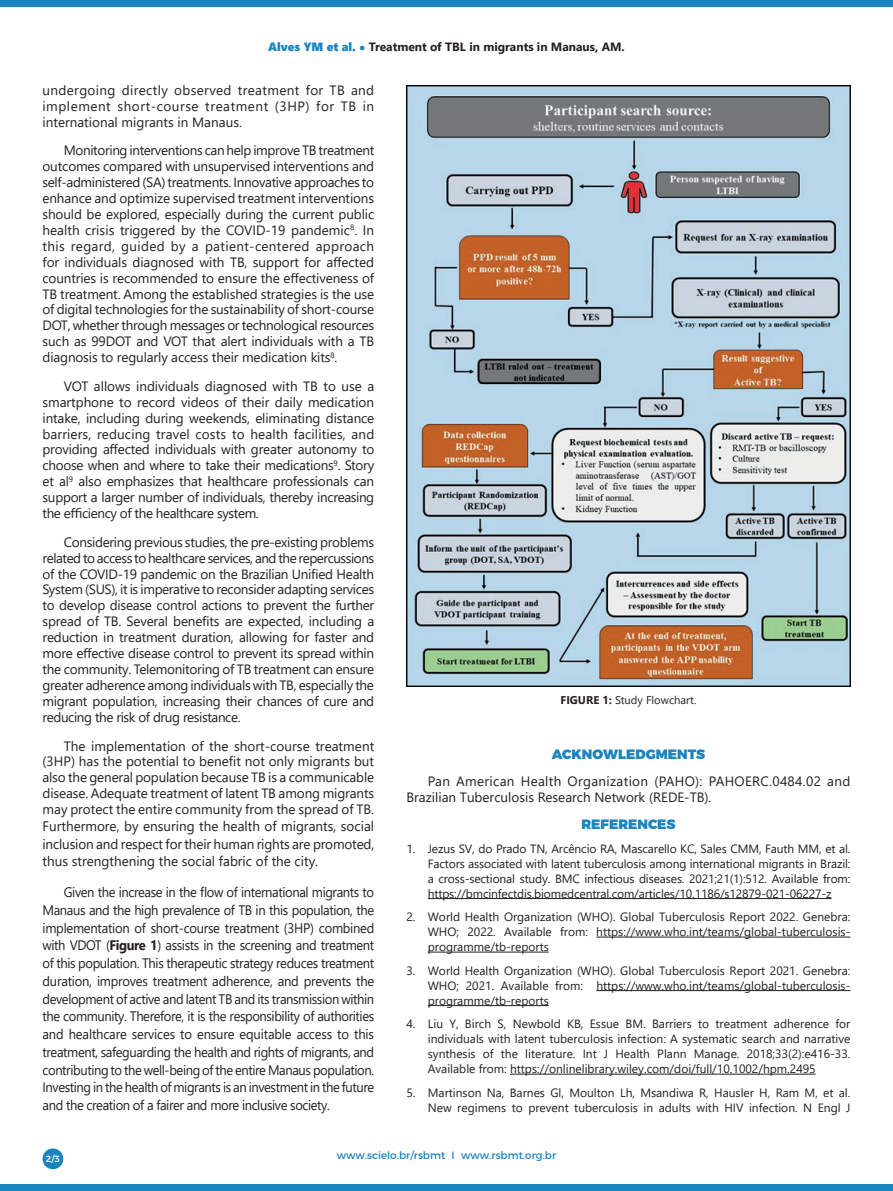
<style>
.page{position:relative;width:893px;height:1191px;background:#fff}
.page>*{position:absolute;margin:0;border:0;box-sizing:border-box;transform-origin:0 0}
.t1{font:13.8px/17.7px "Segoe UI";letter-spacing:-.02em;color:#231f20;text-align:justify;scale:.94 1}
.t2{font:13.8px/17.7px "Segoe UI";letter-spacing:-.02em;color:#231f20;text-align:justify}
.t3{font:13.5px/15.9px "Segoe UI";color:#231f20;text-align:justify}
.t4{font:900 13.5px "Montserrat";color:#1a84bf}
.t5{font:12px/15px "Segoe UI";color:#231f20;text-align:justify}
.t6{font:700 12px "Segoe UI";color:#231f20}
.t7{font:11.25px "Segoe UI";color:#231f20}
.t8{font:10.5px "Montserrat";color:#1a84bf}
.t9{font:500 9px "Montserrat";color:#fff}
.s1{font-family:"Segoe UI Black";font-weight:400;color:#1a84bf}
.s2{font-size:10.5px;color:#1a84bf}
.s3{font-weight:700}
</style>
<div class="page">
<div style="left:0;top:0;width:893px;height:6px;background:#1a84bf"></div>
<div style="left:0;top:1184px;width:893px;height:7px;background:#1a84bf"></div>
<div style="left:43px;top:1148px;width:20px;height:21px;background:#1a84bf;border-radius:50%"></div>
<img style="left:406px;top:85px;width:444px;height:602px">
<hr style="left:428px;top:898px;width:404px;height:1px;background:#231f20">
<hr style="left:596px;top:936px;width:254px;height:1px;background:#231f20">
<hr style="left:428px;top:951px;width:121px;height:1px;background:#231f20">
<hr style="left:596px;top:990px;width:254px;height:1px;background:#231f20">
<hr style="left:428px;top:1005px;width:121px;height:1px;background:#231f20">
<hr style="left:510px;top:1073px;width:306px;height:1px;background:#231f20">
<p class="t6" style="left:268px;top:36px;width:358px"><span class="s1">Alves YM et al.</span> <span class="s2">●</span> Treatment of TBL in migrants in Manaus, AM.</p>
<p class="t3" style="left:43px;top:81px;width:333px">undergoing directly observed treatment for TB and implement short-course treatment (3HP) for TB in international migrants in Manaus.</p>
<p class="t3" style="left:43px;top:141px;width:333px;text-indent:21px">Monitoring interventions can help improve TB treatment outcomes compared with unsupervised interventions and self-administered (SA) treatments. Innovative approaches to enhance and optimize supervised treatment interventions should be explored, especially during the current public health crisis triggered by the COVID-19 pandemic<sup>8</sup>. In this regard, guided by a patient-centered approach for individuals diagnosed with TB, support for affected countries is recommended to ensure the effectiveness of TB treatment. Among the established strategies is the use of digital technologies for the sustainability of short-course DOT, whether through messages or technological resources such as 99DOT and VOT that alert individuals with a TB diagnosis to regularly access their medication kits<sup>8</sup>.</p>
<p class="t3" style="left:43px;top:377px;width:333px;text-indent:21px">VOT allows individuals diagnosed with TB to use a smartphone to record videos of their daily medication intake, including during weekends, eliminating distance barriers, reducing travel costs to health facilities, and providing affected individuals with greater autonomy to choose when and where to take their medications<sup>9</sup>. Story et al<sup>9</sup> also emphasizes that healthcare professionals can support a larger number of individuals, thereby increasing the efficiency of the healthcare system.</p>
<p class="t3" style="left:43px;top:533px;width:333px;text-indent:21px">Considering previous studies, the pre-existing problems related to access to healthcare services, and the repercussions of the COVID-19 pandemic on the Brazilian Unified Health System (SUS), it is imperative to reconsider adapting services to develop disease control actions to prevent the further spread of TB. Several benefits are expected, including a reduction in treatment duration, allowing for faster and more effective disease control to prevent its spread within the community. Telemonitoring of TB treatment can ensure greater adherence among individuals with TB, especially the migrant population, increasing their chances of cure and reducing the risk of drug resistance.</p>
<p class="t3" style="left:43px;top:736px;width:333px;text-indent:21px">The implementation of the short-course treatment (3HP) has the potential to benefit not only migrants but also the general population because TB is a communicable disease. Adequate treatment of latent TB among migrants may protect the entire community from the spread of TB.</p>
<p class="t7" style="left:560px;top:689px;width:137px"><span class="s3">FIGURE 1:</span> Study Flowchart.</p>
<p class="t4" style="left:552px;top:742px;width:155px">ACKNOWLEDGMENTS</p>
<p class="t3" style="left:406px;top:771px;width:445px;line-height:16.5px;text-indent:21px">Pan American Health Organization (PAHO): PAHOERC.0484.02 and<br>Brazilian Tuberculosis Research Network (REDE-TB).</p>
<p class="t4" style="left:581px;top:813px;width:96px">REFERENCES</p>
<p class="t5" style="left:428px;top:839px;width:424px;text-indent:-21px">1. Jezus SV, do Prado TN, Arcêncio RA, Mascarello KC, Sales CMM, Fauth MM, et al.<br>Factors associated with latent tuberculosis among international migrants in Brazil: a cross-sectional study. BMC infectious diseases. 2021;21(1):512. Available from: https://bmcinfectdis.biomedcentral.com/articles/10.1186/s12879-021-06227-z</p>
<p class="t5" style="left:428px;top:908px;width:424px;text-indent:-21px">2. World Health Organization (WHO). Global Tuberculosis Report 2022. Genebra:<br>WHO; 2022. Available from: https://www.who.int/teams/global-tuberculosis&shy;programme/tb-reports</p>
<p class="t5" style="left:428px;top:961px;width:424px;text-indent:-21px">3. World Health Organization (WHO). Global Tuberculosis Report 2021. Genebra:<br>WHO; 2021. Available from: https://www.who.int/teams/global-tuberculosis&shy;programme/tb-reports</p>
<p class="t5" style="left:428px;top:1015px;width:424px;text-indent:-21px">4. Liu Y, Birch S, Newbold KB, Essue BM. Barriers to treatment adherence for individuals with latent tuberculosis infection: A systematic search and narrative synthesis of the literature. Int J Health Plann Manage. 2018;33(2):e416-33.<br>Available from: https://onlinelibrary.wiley.com/doi/full/10.1002/hpm.2495</p>
<p class="t5" style="left:406px;top:1083px;width:445px;text-align:right">5. Martinson Na, Barnes Gl, Moulton Lh, Msandiwa R, Hausler H, Ram M, et al.<br>New regimens to prevent tuberculosis in adults with HIV infection. N Engl J</p>
<p class="t2" style="left:43px;top:816px;width:333px">Furthermore, by ensuring the health of migrants, social inclusion and respect for their human rights are promoted, thus strengthening the social fabric of the city.</p>
<p class="t1" style="left:43px;top:882px;width:355px;text-indent:21px">Given the increase in the flow of international migrants to Manaus and the high prevalence of TB in this population, the implementation of short-course treatment (3HP) combined with VDOT (<span class="s3">Figure 1</span>) assists in the screening and treatment of this population. This therapeutic strategy reduces treatment duration, improves treatment adherence, and prevents the development of active and latent TB and its transmission within the community. Therefore, it is the responsibility of authorities and healthcare services to ensure equitable access to this treatment, safeguarding the health and rights of migrants, and contributing to the well-being of the entire Manaus population.<br>Investing in the health of migrants is an investment in the future and the creation of a fairer and more inclusive society.</p>
<p class="t9" style="left:46px;top:1151px;width:16px">2/3</p>
<p class="t8" style="left:337px;top:1146px;width:221px">www.scielo.br/rsbmt I www.rsbmt.org.br</p>
</div>
